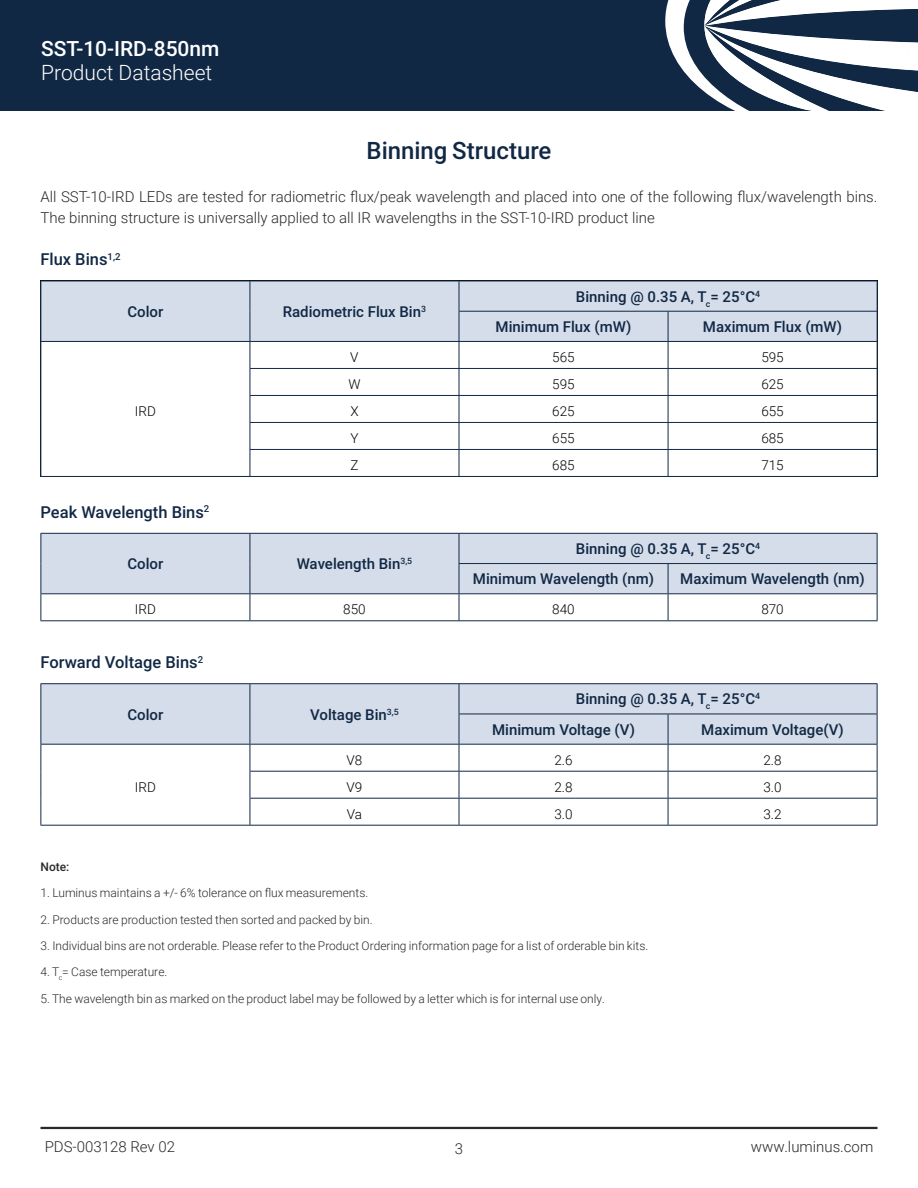
<style>
.page{position:relative;width:918px;height:1188px;background:#fff}
.page>*{position:absolute;margin:0;border:0;box-sizing:border-box;transform-origin:0 0}
.t1{font:500 24px "Roboto";color:#112845}
.t2{font:500 21px "Roboto";color:#fff}
.t3{font:300 21px "Roboto";color:#fff}
.t4{font:500 16.5px "Roboto";color:#112845}
.t5{font:500 15px/30.3px "Roboto";color:#112845}
.t6{font:300 15px/21px "Roboto";color:#2b2829}
.t7{font:300 13.5px "Roboto";color:#030000}
.t8{font:300 12px "Roboto";color:#2b2829}
.t9{font:500 12px "Roboto";color:#2b2829}
</style>
<div class="page">
<div style="left:42px;top:282px;width:835px;height:59px;background:#d4dde9"></div>
<svg style="left:42px;top:342px;width:835px;height:134px"></svg>
<svg style="left:41px;top:342px;width:1px;height:134px"></svg>
<hr style="left:41px;top:341px;width:209px;height:1px;background:#112845">
<hr style="left:250px;top:341px;width:209px;height:1px;background:#112845">
<hr style="left:250px;top:368px;width:209px;height:1px;background:#112845">
<hr style="left:250px;top:395px;width:209px;height:1px;background:#112845">
<hr style="left:250px;top:422px;width:209px;height:1px;background:#112845">
<hr style="left:459px;top:341px;width:209px;height:1px;background:#112845">
<hr style="left:668px;top:341px;width:210px;height:1px;background:#112845">
<hr style="left:459px;top:368px;width:209px;height:1px;background:#112845">
<hr style="left:668px;top:368px;width:210px;height:1px;background:#112845">
<hr style="left:459px;top:395px;width:209px;height:1px;background:#112845">
<hr style="left:668px;top:395px;width:210px;height:1px;background:#112845">
<hr style="left:459px;top:422px;width:209px;height:1px;background:#112845">
<hr style="left:41px;top:476px;width:209px;height:1px;background:#112845">
<svg style="left:250px;top:342px;width:1px;height:134px"></svg>
<hr style="left:250px;top:449px;width:209px;height:1px;background:#112845">
<hr style="left:250px;top:476px;width:209px;height:1px;background:#112845">
<hr style="left:668px;top:422px;width:210px;height:1px;background:#112845">
<hr style="left:459px;top:449px;width:209px;height:1px;background:#112845">
<hr style="left:459px;top:476px;width:209px;height:1px;background:#112845">
<hr style="left:668px;top:449px;width:210px;height:1px;background:#112845">
<hr style="left:668px;top:476px;width:210px;height:1px;background:#112845">
<hr style="left:41px;top:281px;width:209px;height:1px;background:#112845">
<hr style="left:41px;top:281px;width:1px;height:30px;background:#112845">
<hr style="left:250px;top:281px;width:209px;height:1px;background:#112845">
<hr style="left:250px;top:281px;width:1px;height:30px;background:#112845">
<hr style="left:41px;top:311px;width:1px;height:30px;background:#112845">
<hr style="left:250px;top:311px;width:1px;height:30px;background:#112845">
<hr style="left:459px;top:281px;width:209px;height:1px;background:#112845">
<hr style="left:459px;top:281px;width:1px;height:30px;background:#112845">
<hr style="left:668px;top:281px;width:210px;height:1px;background:#112845">
<hr style="left:877px;top:281px;width:1px;height:30px;background:#112845">
<hr style="left:459px;top:311px;width:209px;height:1px;background:#112845">
<svg style="left:459px;top:312px;width:1px;height:164px"></svg>
<hr style="left:668px;top:311px;width:210px;height:1px;background:#112845">
<svg style="left:668px;top:312px;width:1px;height:164px"></svg>
<svg style="left:877px;top:312px;width:1px;height:164px"></svg>
<hr style="left:41px;top:533px;width:209px;height:1px;background:#112845">
<hr style="left:250px;top:533px;width:209px;height:1px;background:#112845">
<hr style="left:459px;top:533px;width:209px;height:1px;background:#112845">
<hr style="left:668px;top:533px;width:210px;height:1px;background:#112845">
<svg style="left:41px;top:534px;width:837px;height:86px"></svg>
<hr style="left:41px;top:620px;width:209px;height:1px;background:#112845">
<hr style="left:250px;top:620px;width:209px;height:1px;background:#112845">
<hr style="left:459px;top:620px;width:209px;height:1px;background:#112845">
<hr style="left:668px;top:620px;width:210px;height:1px;background:#112845">
<div style="left:0;top:0;width:918px;height:110px;background:#112845"></div>
<svg style="left:665px;top:0;width:253px;height:110px"></svg>
<hr style="left:41px;top:1127px;width:837px;height:2px;background:#2b2829">
<div style="left:41px;top:684px;width:836px;height:60px;background:#d4dde9"></div>
<svg style="left:41px;top:745px;width:836px;height:80px"></svg>
<hr style="left:40px;top:683px;width:210px;height:1px;background:#112845">
<hr style="left:40px;top:684px;width:1px;height:30px;background:#112845">
<hr style="left:250px;top:683px;width:209px;height:1px;background:#112845">
<hr style="left:250px;top:684px;width:1px;height:30px;background:#112845">
<hr style="left:459px;top:683px;width:209px;height:1px;background:#112845">
<hr style="left:459px;top:684px;width:1px;height:30px;background:#112845">
<hr style="left:668px;top:683px;width:210px;height:1px;background:#112845">
<hr style="left:877px;top:684px;width:1px;height:30px;background:#112845">
<hr style="left:40px;top:714px;width:1px;height:30px;background:#112845">
<hr style="left:250px;top:714px;width:1px;height:30px;background:#112845">
<hr style="left:459px;top:714px;width:209px;height:1px;background:#112845">
<hr style="left:459px;top:714px;width:1px;height:30px;background:#112845">
<hr style="left:668px;top:714px;width:210px;height:1px;background:#112845">
<hr style="left:668px;top:714px;width:1px;height:30px;background:#112845">
<hr style="left:877px;top:714px;width:1px;height:30px;background:#112845">
<hr style="left:40px;top:744px;width:210px;height:1px;background:#112845">
<hr style="left:250px;top:744px;width:209px;height:1px;background:#112845">
<hr style="left:459px;top:744px;width:209px;height:1px;background:#112845">
<hr style="left:668px;top:744px;width:210px;height:1px;background:#112845">
<hr style="left:250px;top:771px;width:209px;height:1px;background:#112845">
<hr style="left:459px;top:771px;width:209px;height:1px;background:#112845">
<hr style="left:668px;top:771px;width:210px;height:1px;background:#112845">
<svg style="left:40px;top:745px;width:1px;height:80px"></svg>
<hr style="left:250px;top:798px;width:209px;height:1px;background:#112845">
<svg style="left:250px;top:745px;width:1px;height:80px"></svg>
<hr style="left:459px;top:798px;width:209px;height:1px;background:#112845">
<svg style="left:459px;top:745px;width:1px;height:80px"></svg>
<hr style="left:668px;top:798px;width:210px;height:1px;background:#112845">
<svg style="left:668px;top:745px;width:1px;height:80px"></svg>
<svg style="left:877px;top:745px;width:1px;height:80px"></svg>
<hr style="left:40px;top:825px;width:210px;height:1px;background:#112845">
<hr style="left:250px;top:825px;width:209px;height:1px;background:#112845">
<hr style="left:459px;top:825px;width:209px;height:1px;background:#112845">
<hr style="left:668px;top:825px;width:210px;height:1px;background:#112845">
<h2 class="t2" style="left:41px;top:39px;width:180px">SST-10-IRD-850nm</h2>
<h2 class="t3" style="left:41px;top:63px;width:173px">Product Datasheet</h2>
<h1 class="t1" style="left:367px;top:140px;width:186px">Binning Structure</h1>
<p class="t6" style="left:40px;top:185px;width:838px">All SST-10-IRD LEDs are tested for radiometric 昀氀ux/peak wavelength and placed into one of the following 昀氀ux/wavelength bins.<br>The binning structure is universally applied to all IR wavelengths in the SST-10-IRD product line</p>
<h3 class="t4" style="left:40px;top:252px;width:82px">Flux Bins<sup>1,2</sup></h3>
<p class="t5" style="left:127px;top:297px;width:37px">Color</p>
<p class="t5" style="left:283px;top:297px;width:145px">Radiometric Flux Bin<sup>3</sup></p>
<p class="t5" style="left:496px;top:282px;width:266px;text-indent:80px">Binning @ 0.35 A, T<sub>c</sub>= 25°C<sup>4<br></sup>Minimum Flux (mW)</p>
<p class="t5" style="left:703px;top:313px;width:141px">Maximum Flux (mW)</p>
<p class="t7" style="left:135px;top:405px;width:23px">IRD</p>
<h3 class="t4" style="left:40px;top:505px;width:170px">Peak Wavelength Bins<sup>2</sup></h3>
<p class="t7" style="left:350px;top:351px;width:10px">V</p>
<p class="t7" style="left:552px;top:351px;width:24px">565</p>
<p class="t7" style="left:761px;top:351px;width:24px">595</p>
<p class="t7" style="left:348px;top:378px;width:14px">W</p>
<p class="t7" style="left:552px;top:378px;width:24px">595</p>
<p class="t7" style="left:761px;top:378px;width:24px">625</p>
<p class="t7" style="left:350px;top:405px;width:10px">X</p>
<p class="t7" style="left:552px;top:405px;width:24px">625</p>
<p class="t7" style="left:761px;top:405px;width:24px">655</p>
<p class="t7" style="left:350px;top:432px;width:10px">Y</p>
<p class="t7" style="left:552px;top:432px;width:24px">655</p>
<p class="t7" style="left:761px;top:432px;width:24px">685</p>
<p class="t7" style="left:350px;top:459px;width:10px">Z</p>
<p class="t7" style="left:552px;top:459px;width:24px">685</p>
<p class="t7" style="left:761px;top:459px;width:24px">715</p>
<p class="t5" style="left:127px;top:550px;width:37px">Color</p>
<p class="t5" style="left:297px;top:550px;width:117px">Wavelength Bin<sup>3,5</sup></p>
<p class="t5" style="left:473px;top:535px;width:289px;text-indent:103px">Binning @ 0.35 A, T<sub>c</sub>= 25°C<sup>4<br></sup>Minimum Wavelength (nm)</p>
<p class="t5" style="left:680px;top:565px;width:186px">Maximum Wavelength (nm)</p>
<p class="t7" style="left:135px;top:604px;width:23px">IRD</p>
<p class="t7" style="left:343px;top:604px;width:24px">850</p>
<p class="t7" style="left:552px;top:604px;width:24px">840</p>
<p class="t7" style="left:761px;top:604px;width:24px">870</p>
<h3 class="t4" style="left:40px;top:655px;width:164px">Forward Voltage Bins<sup>2</sup></h3>
<p class="t5" style="left:127px;top:700px;width:37px">Color</p>
<p class="t5" style="left:310px;top:700px;width:90px">Voltage Bin<sup>3,5</sup></p>
<p class="t5" style="left:492px;top:685px;width:270px;text-indent:84px">Binning @ 0.35 A, T<sub>c</sub>= 25°C<sup>4<br></sup>Minimum Voltage (V)</p>
<p class="t5" style="left:701px;top:715px;width:144px">Maximum Voltage(V)</p>
<p class="t7" style="left:135px;top:781px;width:23px">IRD</p>
<p class="t7" style="left:347px;top:754px;width:17px">V8</p>
<p class="t7" style="left:554px;top:754px;width:20px">2.6</p>
<p class="t7" style="left:763px;top:754px;width:20px">2.8</p>
<p class="t7" style="left:347px;top:781px;width:17px">V9</p>
<p class="t7" style="left:554px;top:781px;width:20px">2.8</p>
<p class="t7" style="left:763px;top:781px;width:20px">3.0</p>
<p class="t7" style="left:347px;top:808px;width:17px">Va</p>
<p class="t7" style="left:554px;top:808px;width:20px">3.0</p>
<p class="t7" style="left:763px;top:808px;width:20px">3.2</p>
<p class="t9" style="left:40px;top:861px;width:30px">Note:</p>
<p class="t8" style="left:40px;top:885px;width:329px">1. Luminus maintains a +/- 6% tolerance on 昀氀ux measurements.</p>
<p class="t8" style="left:40px;top:914px;width:334px">2. Products are production tested then sorted and packed by bin.</p>
<p class="t8" style="left:40px;top:940px;width:609px">3. Individual bins are not orderable. Please refer to the Product Ordering information page for a list of orderable bin kits.</p>
<p class="t8" style="left:40px;top:967px;width:128px">4. T<sub>c</sub>= Case temperature.</p>
<p class="t8" style="left:41px;top:993px;width:566px">5. The wavelength bin as marked on the product label may be followed by a letter which is for internal use only.</p>
<p class="t6" style="left:45px;top:1138px;width:132px">PDS-003128 Rev 02</p>
<p class="t6" style="left:751px;top:1138px;width:124px">www.luminus.com</p>
<p class="t6" style="left:455px;top:1140px;width:10px">3</p>
</div>
